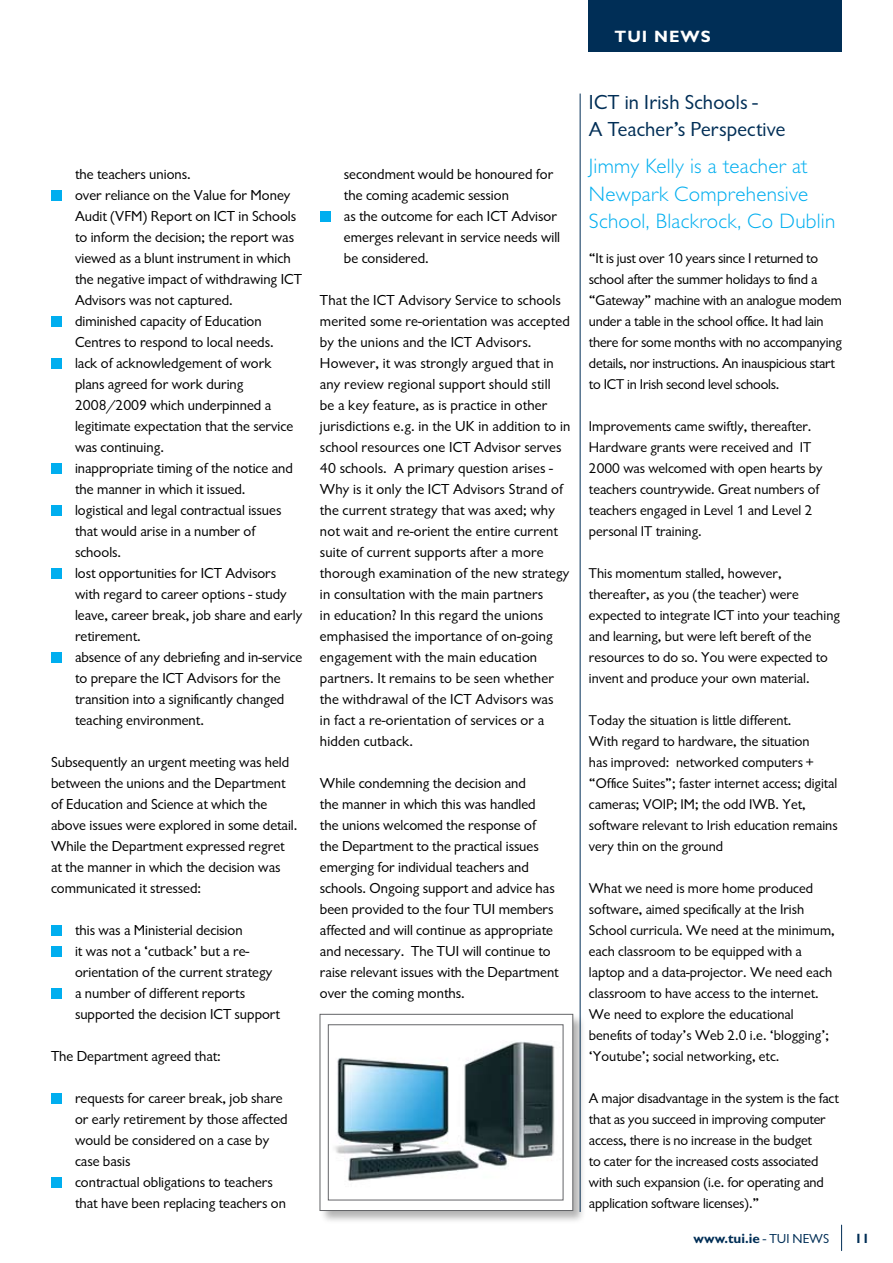
<style>
.page{position:relative;width:893px;height:1263px;background:#fff}
.page>*{position:absolute;margin:0;border:0;box-sizing:border-box;transform-origin:0 0}
.t1{font:300 21px/27px "Gill Sans";letter-spacing:.01em;color:#00aeef}
.t2{font:21px/27px "Gill Sans";letter-spacing:.01em;color:#002e56}
.t3{font:700 16.5px "Gill Sans";letter-spacing:.065em;color:#fff}
.t4{font:15px/21px "Gill Sans";color:#000}
.t5{font:14.7px/21px "Gill Sans";color:#000}
.t6{font:700 13.5px "Gill Sans";color:#002e56}
.s1{font-weight:400}
</style>
<div class="page">
<svg style="left:841px;top:1225px;width:1px;height:25px"></svg>
<div style="left:589px;top:0;width:253px;height:51px;background:#002e56"></div>
<div style="left:320px;top:211px;width:10px;height:10px;background:#00aeef"></div>
<div style="left:51px;top:190px;width:10px;height:10px;background:#00aeef"></div>
<div style="left:51px;top:316px;width:10px;height:10px;background:#00aeef"></div>
<div style="left:51px;top:358px;width:10px;height:10px;background:#00aeef"></div>
<div style="left:51px;top:463px;width:10px;height:10px;background:#00aeef"></div>
<div style="left:51px;top:505px;width:10px;height:10px;background:#00aeef"></div>
<div style="left:51px;top:568px;width:10px;height:10px;background:#00aeef"></div>
<div style="left:51px;top:652px;width:10px;height:10px;background:#00aeef"></div>
<div style="left:51px;top:925px;width:10px;height:10px;background:#00aeef"></div>
<div style="left:51px;top:946px;width:10px;height:10px;background:#00aeef"></div>
<div style="left:51px;top:988px;width:10px;height:10px;background:#00aeef"></div>
<div style="left:51px;top:1093px;width:10px;height:10px;background:#00aeef"></div>
<div style="left:51px;top:1177px;width:10px;height:10px;background:#00aeef"></div>
<hr style="left:580px;top:94px;width:1px;height:1118px;background:#002e56">
<div style="left:319px;top:1013px;width:267px;height:211px;background:#000;opacity:.3"></div>
<div style="left:320px;top:1014px;width:253px;height:197px;background:#fff;border:1px solid #636467"></div>
<img style="left:334px;top:1041px;width:221px;height:140px">
<div style="left:328px;top:1024px;width:235px;height:176px;border:1px solid #636467"></div>
<p class="t3" style="left:614px;top:26px;width:98px">TUI NEWS</p>
<p class="t4" style="left:75px;top:164px;width:229px">the teachers unions.<br>over reliance on the Value for Money<br>Audit (VFM) Report on ICT in Schools to inform the decision; the report was viewed as a blunt instrument in which the negative impact of withdrawing ICT<br>Advisors was not captured.<br>diminished capacity of Education<br>Centres to respond to local needs.<br>lack of acknowledgement of work plans agreed for work during<br>2008/2009 which underpinned a legitimate expectation that the service was continuing.<br>inappropriate timing of the notice and the manner in which it issued.<br>logistical and legal contractual issues that would arise in a number of schools.<br>lost opportunities for ICT Advisors with regard to career options - study leave, career break, job share and early retirement.<br>absence of any debriefing and in-service to prepare the ICT Advisors for the transition into a significantly changed teaching environment.</p>
<p class="t4" style="left:51px;top:752px;width:248px">Subsequently an urgent meeting was held between the unions and the Department of Education and Science at which the above issues were explored in some detail.<br>While the Department expressed regret at the manner in which the decision was communicated it stressed:</p>
<p class="t4" style="left:75px;top:920px;width:206px">this was a Ministerial decision<br>it was not a ‘cutback’ but a re&shy;orientation of the current strategy a number of different reports supported the decision ICT support</p>
<p class="t4" style="left:51px;top:1046px;width:171px">The Department agreed that:</p>
<p class="t4" style="left:75px;top:1088px;width:214px">requests for career break, job share or early retirement by those affected would be considered on a case by case basis<br>contractual obligations to teachers that have been replacing teachers on</p>
<p class="t4" style="left:344px;top:164px;width:218px">secondment would be honoured for the coming academic session<br>as the outcome for each ICT Advisor emerges relevant in service needs will be considered.</p>
<p class="t4" style="left:320px;top:290px;width:252px">That the ICT Advisory Service to schools merited some re-orientation was accepted by the unions and the ICT Advisors.<br>However, it was strongly argued that in any review regional support should still<br>be a key feature, as is practice in other jurisdictions e.g. in the UK in addition to in school resources one ICT Advisor serves 40 schools. A primary question arises - Why is it only the ICT Advisors Strand of the current strategy that was axed; why not wait and re-orient the entire current suite of current supports after a more thorough examination of the new strategy in consultation with the main partners<br>in education? In this regard the unions emphasised the importance of on-going engagement with the main education partners. It remains to be seen whether the withdrawal of the ICT Advisors was<br>in fact a re-orientation of services or a hidden cutback.</p>
<p class="t4" style="left:320px;top:773px;width:240px">While condemning the decision and<br>the manner in which this was handled<br>the unions welcomed the response of<br>the Department to the practical issues emerging for individual teachers and schools. Ongoing support and advice has been provided to the four TUI members affected and will continue as appropriate and necessary. The TUI will continue to raise relevant issues with the Department over the coming months.</p>
<h1 class="t2" style="left:589px;top:89px;width:198px">ICT in Irish Schools -<br>A Teacher’s Perspective</h1>
<h1 class="t1" style="left:589px;top:153px;width:248px">Jimmy Kelly is a teacher at<br>Newpark Comprehensive<br>School, Blackrock, Co Dublin</h1>
<p class="t5" style="left:589px;top:248px;width:254px">“It is just over 10 years since I returned to school after the summer holidays to find a “Gateway” machine with an analogue modem under a table in the school office. It had lain there for some months with no accompanying details, nor instructions. An inauspicious start to ICT in Irish second level schools.</p>
<p class="t5" style="left:589px;top:416px;width:235px">Improvements came swiftly, thereafter.<br>Hardware grants were received and IT 2000 was welcomed with open hearts by teachers countrywide. Great numbers of teachers engaged in Level 1 and Level 2 personal IT training.</p>
<p class="t5" style="left:589px;top:563px;width:253px">This momentum stalled, however, thereafter, as you (the teacher) were expected to integrate ICT into your teaching and learning, but were left bereft of the resources to do so. You were expected to invent and produce your own material.</p>
<p class="t5" style="left:589px;top:710px;width:250px">Today the situation is little different.<br>With regard to hardware, the situation<br>has improved: networked computers + “Office Suites”; faster internet access; digital cameras; VOIP; IM; the odd IWB. Yet, software relevant to Irish education remains very thin on the ground</p>
<p class="t5" style="left:589px;top:878px;width:247px">What we need is more home produced software, aimed specifically at the Irish School curricula. We need at the minimum, each classroom to be equipped with a laptop and a data-projector. We need each classroom to have access to the internet.<br>We need to explore the educational benefits of today’s Web 2.0 i.e. ‘blogging’; ‘Youtube’; social networking, etc.</p>
<p class="t5" style="left:589px;top:1088px;width:251px">A major disadvantage in the system is the fact that as you succeed in improving computer access, there is no increase in the budget<br>to cater for the increased costs associated with such expansion (i.e. for operating and application software licenses).”</p>
<p class="t6" style="left:694px;top:1230px;width:137px">www.tui.ie <span class="s1">- TUI NEWS</span></p>
<p class="t6" style="left:855px;top:1230px;width:16px">11</p>
</div>
